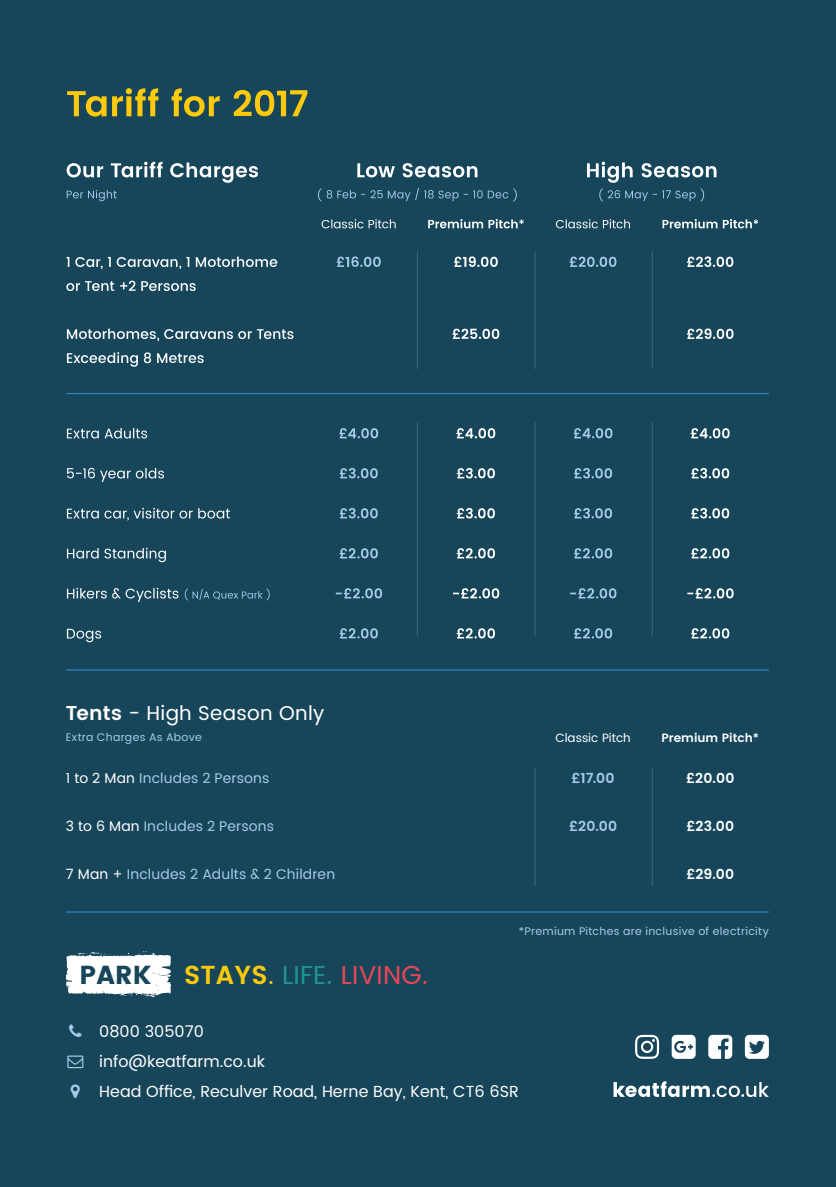
<style>
.page{position:relative;width:836px;height:1187px;background:#fff}
.page>*{position:absolute;margin:0;border:0;box-sizing:border-box;transform-origin:0 0}
.t1{font:26px "Poppins";letter-spacing:.01em;color:#e94755}
.t2{font:20px "Poppins";letter-spacing:.015em;color:#fff}
.t3{font:16px/30px "Poppins";color:#fff}
.t4{font:14px "Poppins";letter-spacing:.01em;color:#a7caea}
.t5{font:600 14px "Poppins";letter-spacing:.015em;color:#fff}
.t6{font:600 14px "Poppins";letter-spacing:.015em;color:#a7caea}
.t7{font:600 12px "Poppins";color:#fff}
.t8{font:12px "Poppins";color:#fff}
.t9{font:11px "Poppins";letter-spacing:.03em;color:#a7caea}
.s1{font-weight:600}
.s2{color:#fff}
.s3{font-weight:700;color:#17465a}
.s4{font-weight:600;color:#feca0a}
.s5{color:#feca0a}
.s6{color:#1f9591}
</style>
<div class="page">
<div style="left:0;top:0;width:836px;height:1186px;background:#17465a"></div>
<svg style="left:614px;top:1081px;width:155px;height:15px"></svg>
<svg style="left:635px;top:1034px;width:134px;height:24px"></svg>
<svg style="left:66px;top:951px;width:105px;height:46px;background:#d3dbdf"></svg>
<svg style="left:67px;top:190px;width:50px;height:11px"></svg>
<svg style="left:67px;top:162px;width:191px;height:21px"></svg>
<svg style="left:67px;top:352px;width:137px;height:15px"></svg>
<svg style="left:67px;top:328px;width:226px;height:13px"></svg>
<svg style="left:66px;top:280px;width:130px;height:11px"></svg>
<svg style="left:67px;top:256px;width:210px;height:13px"></svg>
<svg style="left:67px;top:628px;width:34px;height:14px"></svg>
<svg style="left:185px;top:588px;width:85px;height:12px"></svg>
<svg style="left:67px;top:587px;width:111px;height:15px"></svg>
<svg style="left:67px;top:547px;width:99px;height:15px"></svg>
<svg style="left:67px;top:507px;width:163px;height:13px"></svg>
<svg style="left:67px;top:468px;width:97px;height:14px"></svg>
<svg style="left:67px;top:428px;width:80px;height:10px"></svg>
<svg style="left:337px;top:256px;width:44px;height:11px"></svg>
<svg style="left:322px;top:219px;width:74px;height:9px"></svg>
<svg style="left:556px;top:219px;width:74px;height:9px"></svg>
<svg style="left:340px;top:628px;width:38px;height:10px"></svg>
<svg style="left:336px;top:588px;width:46px;height:10px"></svg>
<svg style="left:340px;top:548px;width:38px;height:10px"></svg>
<svg style="left:340px;top:508px;width:38px;height:10px"></svg>
<svg style="left:340px;top:468px;width:38px;height:10px"></svg>
<svg style="left:339px;top:428px;width:39px;height:10px"></svg>
<svg style="left:574px;top:628px;width:38px;height:10px"></svg>
<svg style="left:570px;top:588px;width:46px;height:10px"></svg>
<svg style="left:574px;top:548px;width:38px;height:10px"></svg>
<svg style="left:574px;top:508px;width:38px;height:10px"></svg>
<svg style="left:574px;top:468px;width:38px;height:10px"></svg>
<svg style="left:574px;top:428px;width:38px;height:10px"></svg>
<svg style="left:570px;top:256px;width:46px;height:11px"></svg>
<svg style="left:452px;top:328px;width:47px;height:11px"></svg>
<svg style="left:454px;top:256px;width:44px;height:11px"></svg>
<svg style="left:428px;top:219px;width:96px;height:9px"></svg>
<svg style="left:662px;top:219px;width:96px;height:9px"></svg>
<svg style="left:457px;top:628px;width:38px;height:10px"></svg>
<svg style="left:453px;top:588px;width:46px;height:10px"></svg>
<svg style="left:457px;top:548px;width:38px;height:10px"></svg>
<svg style="left:457px;top:508px;width:38px;height:10px"></svg>
<svg style="left:457px;top:468px;width:38px;height:10px"></svg>
<svg style="left:456px;top:428px;width:39px;height:10px"></svg>
<svg style="left:691px;top:628px;width:38px;height:10px"></svg>
<svg style="left:687px;top:588px;width:47px;height:10px"></svg>
<svg style="left:691px;top:548px;width:38px;height:10px"></svg>
<svg style="left:691px;top:508px;width:38px;height:10px"></svg>
<svg style="left:691px;top:468px;width:38px;height:10px"></svg>
<svg style="left:691px;top:428px;width:39px;height:10px"></svg>
<svg style="left:687px;top:328px;width:47px;height:11px"></svg>
<svg style="left:687px;top:256px;width:46px;height:11px"></svg>
<svg style="left:318px;top:188px;width:199px;height:13px"></svg>
<svg style="left:357px;top:163px;width:120px;height:14px"></svg>
<svg style="left:587px;top:162px;width:129px;height:39px"></svg>
<hr style="left:66px;top:393px;width:703px;height:1px;background:#3790ce">
<hr style="left:66px;top:669px;width:703px;height:1px;background:#3790ce">
<hr style="left:417px;top:422px;width:1px;height:213px;background:#406b7c">
<hr style="left:417px;top:251px;width:1px;height:118px;background:#406b7c">
<hr style="left:535px;top:422px;width:1px;height:213px;background:#406b7c">
<hr style="left:535px;top:251px;width:1px;height:118px;background:#406b7c">
<hr style="left:652px;top:422px;width:1px;height:213px;background:#406b7c">
<hr style="left:652px;top:251px;width:1px;height:118px;background:#406b7c">
<svg style="left:67px;top:88px;width:240px;height:29px"></svg>
<hr style="left:535px;top:767px;width:1px;height:118px;background:#406b7c">
<hr style="left:652px;top:767px;width:1px;height:118px;background:#406b7c">
<hr style="left:66px;top:911px;width:703px;height:1px;background:#3790ce">
<h2 class="t2" style="left:66px;top:698px;width:260px"><span class="s1">Tents</span> - High Season Only</h2>
<p class="t9" style="left:66px;top:729px;width:137px">Extra Charges As Above</p>
<p class="t4" style="left:66px;top:767px;width:205px"><span class="s2">1 to 2 Man</span> Includes 2 Persons</p>
<p class="t4" style="left:66px;top:815px;width:210px"><span class="s2">3 to 6 Man</span> Includes 2 Persons</p>
<p class="t4" style="left:66px;top:863px;width:271px"><span class="s2">7 Man +</span> Includes 2 Adults &amp; 2 Children</p>
<h1 class="t1" style="left:80px;top:955px;width:350px"><span class="s3">PARK</span> <span class="s4">STAYS</span><span class="s5">.</span> <span class="s6">LIFE.</span> LIVING.</h1>
<p class="t8" style="left:555px;top:728px;width:77px">Classic Pitch</p>
<p class="t6" style="left:572px;top:767px;width:44px">£17.00</p>
<p class="t6" style="left:569px;top:815px;width:50px">£20.00</p>
<p class="t7" style="left:662px;top:728px;width:99px">Premium Pitch*</p>
<p class="t5" style="left:686px;top:767px;width:50px">£20.00</p>
<p class="t5" style="left:686px;top:815px;width:49px">£23.00</p>
<p class="t5" style="left:686px;top:863px;width:49px">£29.00</p>
<p class="t9" style="left:519px;top:923px;width:251px">*Premium Pitches are inclusive of electricity</p>
<p class="t3" style="left:99px;top:1016px;width:421px">0800 305070<br>info@keatfarm.co.uk<br>Head Office, Reculver Road, Herne Bay, Kent, CT6 6SR</p>
</div>
